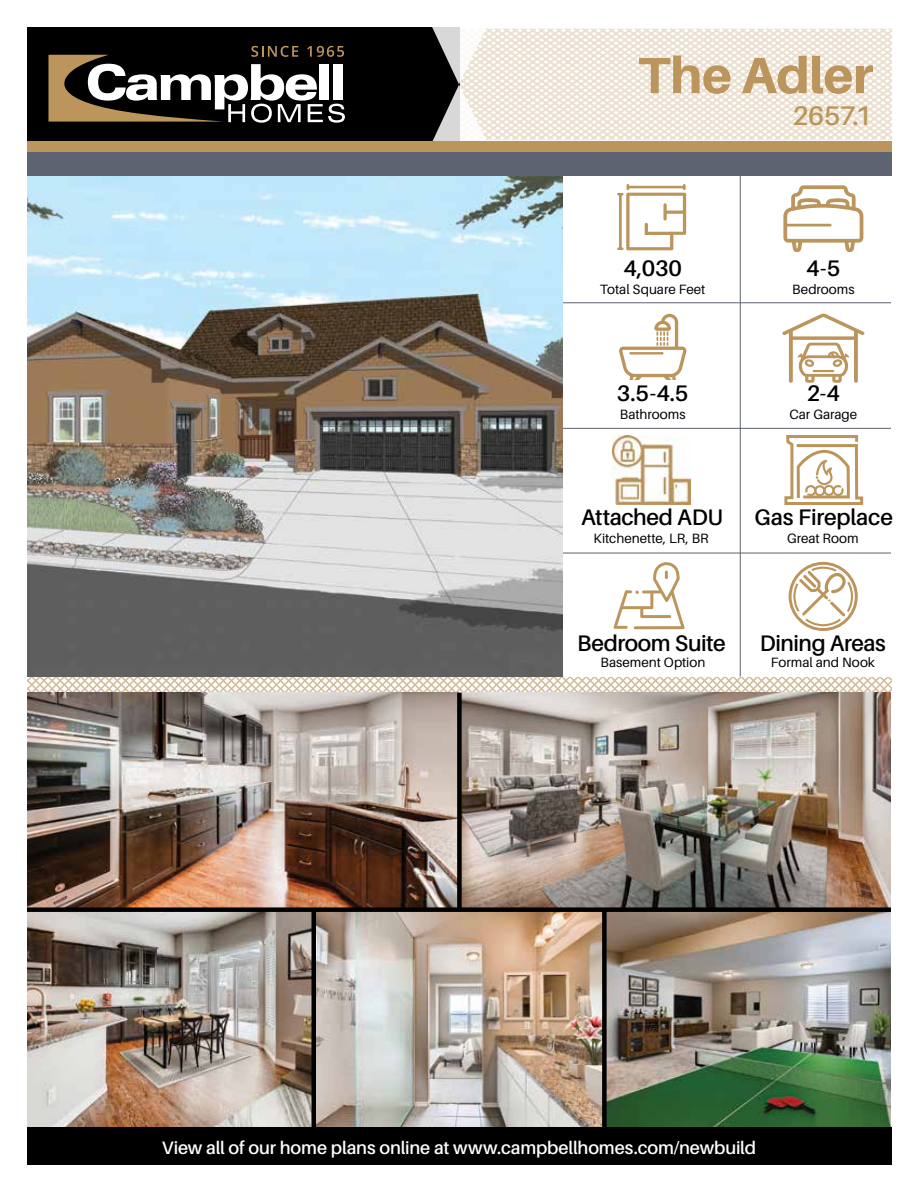
<style>
.page{position:relative;width:918px;height:1188px;background:#fff}
.page>*{position:absolute;margin:0;border:0;box-sizing:border-box;transform-origin:0 0}
.t1{font:800 51px "Aileron";letter-spacing:-.01em;color:#bc955c}
.t2{font:600 27px "Aileron";color:#bc955c}
.t3{font:600 22.5px "Aileron";letter-spacing:-.015em;color:#000}
.t4{font:600 18px "Aileron";letter-spacing:-.005em;color:#fff}
.t5{font:13.5px "Aileron";color:#000}
</style>
<div class="page">
<img style="left:27px;top:175px;width:536px;height:501px">
<div style="left:27px;top:27px;width:432px;height:115px;background:#000"></div>
<svg style="left:48px;top:46px;width:297px;height:77px"></svg>
<div style="left:27px;top:152px;width:864px;height:23px;background:#5e6371"></div>
<svg style="left:617px;top:184px;width:69px;height:66px"></svg>
<hr style="left:666px;top:211px;width:17px;height:3px;background:#bc955c">
<svg style="left:663px;top:205px;width:4px;height:14px"></svg>
<hr style="left:563px;top:302px;width:328px;height:1px;background:#5e6371">
<hr style="left:563px;top:553px;width:328px;height:1px;background:#5e6371">
<hr style="left:563px;top:428px;width:328px;height:1px;background:#5e6371">
<hr style="left:740px;top:175px;width:1px;height:501px;background:#5e6371">
<svg style="left:619px;top:314px;width:67px;height:66px"></svg>
<img style="left:613px;top:435px;width:78px;height:70px">
<svg style="left:783px;top:185px;width:80px;height:66px"></svg>
<svg style="left:782px;top:314px;width:82px;height:69px"></svg>
<svg style="left:784px;top:435px;width:79px;height:70px"></svg>
<svg style="left:789px;top:562px;width:69px;height:69px"></svg>
<img style="left:27px;top:693px;width:864px;height:214px">
<img style="left:27px;top:912px;width:284px;height:215px">
<img style="left:316px;top:912px;width:286px;height:215px">
<img style="left:607px;top:912px;width:284px;height:215px">
<div style="left:311px;top:910px;width:5px;height:220px;background:#000"></div>
<div style="left:602px;top:910px;width:5px;height:229px;background:#000"></div>
<div style="left:27px;top:907px;width:864px;height:5px;background:#000"></div>
<div style="left:457px;top:693px;width:5px;height:218px;background:#000"></div>
<div style="left:27px;top:1127px;width:864px;height:38px;background:#000"></div>
<svg style="left:27px;top:677px;width:864px;height:15px"></svg>
<svg style="left:432px;top:27px;width:459px;height:114px"></svg>
<div style="left:27px;top:141px;width:864px;height:11px;background:#bc955c"></div>
<svg style="left:614px;top:562px;width:71px;height:67px"></svg>
<h1 class="t1" style="left:638px;top:46px;width:237px">The Adler</h1>
<h2 class="t2" style="left:792px;top:104px;width:81px">2657.1</h2>
<h3 class="t3" style="left:623px;top:259px;width:60px">4,030</h3>
<p class="t5" style="left:600px;top:283px;width:107px">Total Square Feet</p>
<h3 class="t3" style="left:806px;top:259px;width:36px">4-5</h3>
<p class="t5" style="left:792px;top:283px;width:64px">Bedrooms</p>
<h3 class="t3" style="left:617px;top:384px;width:73px">3.5-4.5</h3>
<p class="t5" style="left:620px;top:409px;width:67px">Bathrooms</p>
<h3 class="t3" style="left:807px;top:384px;width:35px">2-4</h3>
<p class="t5" style="left:789px;top:409px;width:69px">Car Garage</p>
<h3 class="t3" style="left:581px;top:508px;width:143px">Attached ADU</h3>
<p class="t5" style="left:594px;top:533px;width:117px">Kitchenette, LR, BR</p>
<h3 class="t3" style="left:755px;top:508px;width:140px">Gas Fireplace</h3>
<p class="t5" style="left:787px;top:533px;width:73px">Great Room</p>
<h3 class="t3" style="left:577px;top:634px;width:150px">Bedroom Suite</h3>
<p class="t5" style="left:600px;top:657px;width:106px">Basement Option</p>
<h3 class="t3" style="left:760px;top:634px;width:128px">Dining Areas</h3>
<p class="t5" style="left:771px;top:657px;width:106px">Formal and Nook</p>
<h3 class="t4" style="left:162px;top:1140px;width:596px">View all of our home plans online at www.campbellhomes.com/newbuild</h3>
</div>
